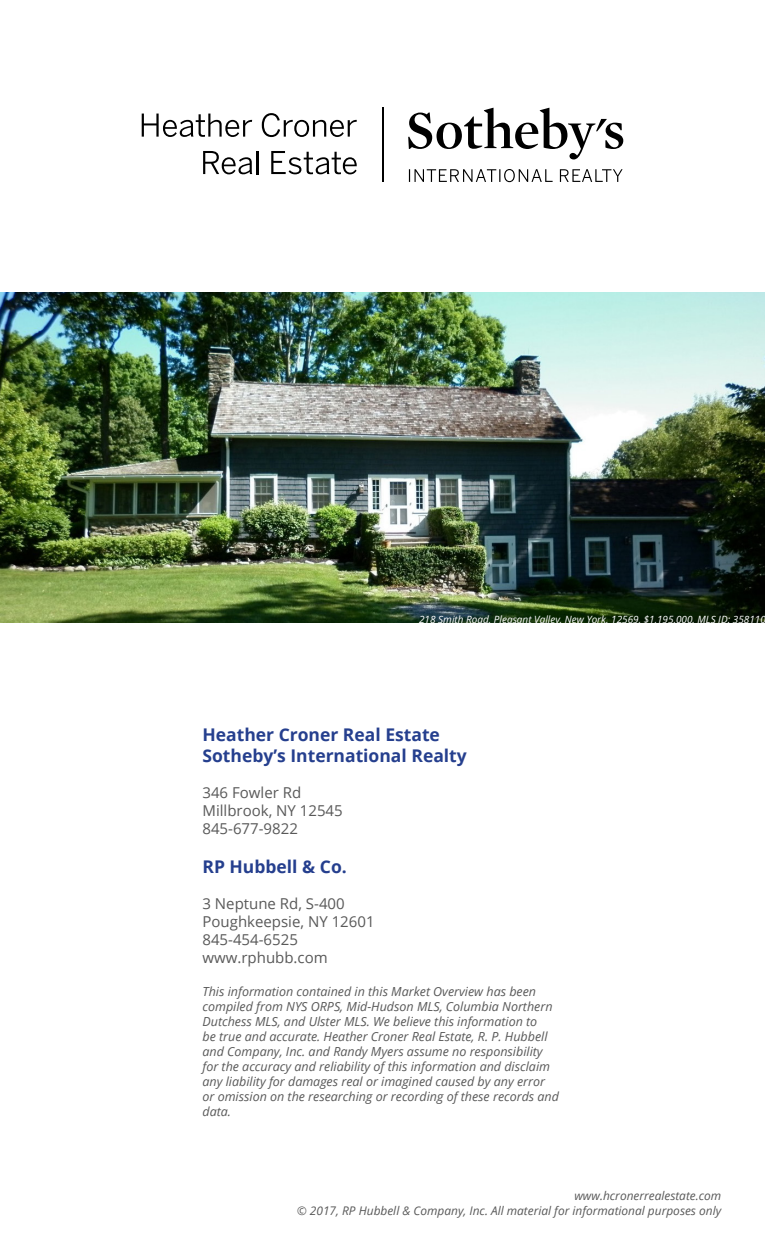
<style>
.page{position:relative;width:765px;height:1260px;background:#fff}
.page>*{position:absolute;margin:0;border:0;box-sizing:border-box;transform-origin:0 0}
.t1{font:700 17.5px "Open Sans";color:#253f8e}
.t2{font:15px "Open Sans";color:#595959}
.t3{font:italic 12.5px/15px "Open Sans";color:#595959}
.t4{font:italic 11.88px "Open Sans";color:#595959}
.t5{font:italic 10px "Open Sans";color:#fff}
</style>
<div class="page">
<svg style="left:142px;top:114px;width:110px;height:23px"></svg>
<svg style="left:262px;top:113px;width:95px;height:24px"></svg>
<svg style="left:203px;top:151px;width:49px;height:23px"></svg>
<hr style="left:256px;top:151px;width:3px;height:23px;background:#000">
<svg style="left:271px;top:151px;width:86px;height:23px"></svg>
<hr style="left:382px;top:108px;width:1px;height:74px;background:#000">
<svg style="left:408px;top:108px;width:215px;height:51px"></svg>
<svg style="left:409px;top:169px;width:214px;height:13px"></svg>
<img style="left:0;top:293px;width:765px;height:330px">
<p class="t5" style="left:419px;top:612px;width:348px">218 Smith Road, Pleasant Valley, New York, 12569, $1,195,000, MLS ID: 358110</p>
<p class="t1" style="left:202px;top:722px;width:239px">Heather Croner Real Estate</p>
<p class="t1" style="left:202px;top:743px;width:266px">Sotheby’s International Realty</p>
<p class="t2" style="left:202px;top:782px;width:100px">346 Fowler Rd</p>
<p class="t2" style="left:202px;top:800px;width:142px">Millbrook, NY 12545</p>
<p class="t2" style="left:202px;top:818px;width:97px">845-677-9822</p>
<p class="t1" style="left:202px;top:854px;width:146px">RP Hubbell &amp; Co.</p>
<p class="t2" style="left:202px;top:893px;width:144px">3 Neptune Rd, S-400</p>
<p class="t2" style="left:202px;top:911px;width:174px">Poughkeepsie, NY 12601</p>
<p class="t2" style="left:202px;top:929px;width:97px">845-454-6525</p>
<p class="t2" style="left:202px;top:947px;width:127px">www.rphubb.com</p>
<p class="t3" style="left:202px;top:983px;width:335px">This information contained in this Market Overview has been</p>
<p class="t3" style="left:202px;top:998px;width:352px">compiled from NYS ORPS, Mid-Hudson MLS, Columbia Northern</p>
<p class="t3" style="left:202px;top:1013px;width:336px">Dutchess MLS, and Ulster MLS. We believe this information to</p>
<p class="t3" style="left:202px;top:1028px;width:358px">be true and accurate. Heather Croner Real Estate, R. P. Hubbell and Company, Inc. and Randy Myers assume no responsibility for the accuracy and reliability of this information and disclaim any liability for damages real or imagined caused by any error or omission on the researching or recording of these records and data.</p>
<p class="t4" style="left:574px;top:1188px;width:148px">www.hcronerrealestate.com</p>
<p class="t4" style="left:297px;top:1202px;width:426px">© 2017, RP Hubbell &amp; Company, Inc. All material for informational purposes only</p>
</div>
